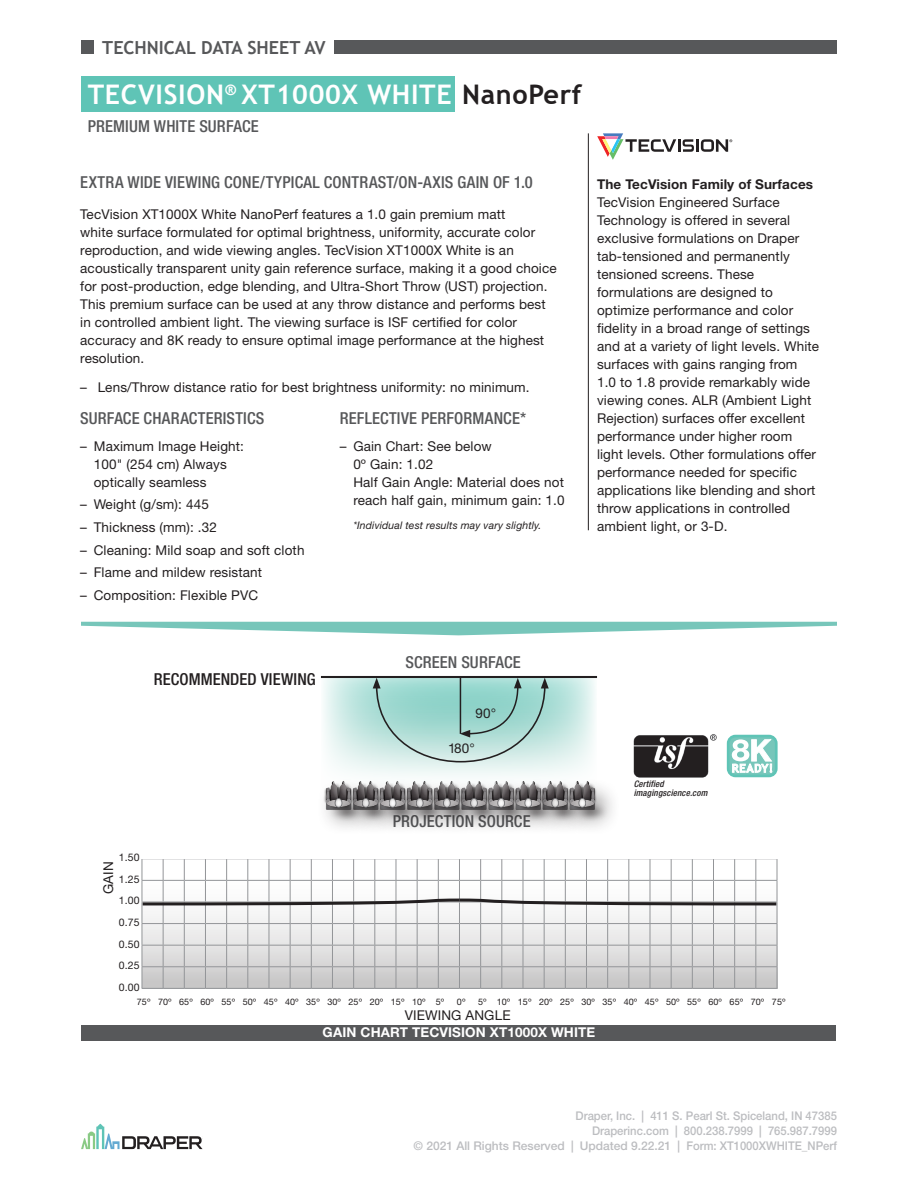
<style>
.page{position:relative;width:918px;height:1188px;background:#fff}
.page>*{position:absolute;margin:0;border:0;box-sizing:border-box;transform-origin:0 0}
.PAGE_HEADLINE{font:700 27px "Trebuchet MS";letter-spacing:.025em;color:#fff}
.t1{font:700 18px "Trebuchet MS";color:#57585a}
.SUBHEAD{font:500 condensed 16.5px "Helvetica Neue LT Std";letter-spacing:.01em;color:#57585a}
.t2{font:500 condensed 16.5px "Helvetica Neue LT Std";letter-spacing:.005em;color:#231f20}
.BODY_COPY{font:13.5px/18px "Helvetica Neue LT Std";letter-spacing:.01em;color:#231f20}
.BODY_COPY-2{font:700 13.5px "Helvetica Neue LT Std";letter-spacing:.01em;color:#fff}
.t3{font:700 13.5px "Helvetica Neue LT Std";letter-spacing:.01em;color:#231f20}
.t4{font:500 12px/15px "Helvetica Neue LT Std";color:#bcbdc0;text-align:right;scale:.94 1}
.t5{font:italic 10.5px "Helvetica Neue LT Std";letter-spacing:.01em;color:#231f20}
.t6{font:10.5px/21.6px "Helvetica Neue LT Std";letter-spacing:.01em;color:#231f20;text-align:justify}
.t7{font:9px "Helvetica Neue LT Std";letter-spacing:.01em;color:#231f20}
.t8{font:italic 500 condensed 9px/9px "Helvetica Neue LT Std";letter-spacing:.015em;color:#231f20}
.s1{color:#231f20}
</style>
<div class="page">
<svg style="left:597px;top:133px;width:135px;height:27px"></svg>
<img style="left:633px;top:734px;width:84px;height:44px">
<svg style="left:81px;top:622px;width:756px;height:13px"></svg>
<div style="left:81px;top:41px;width:756px;height:13px;background:#57585a"></div>
<div style="left:94px;top:32px;width:240px;height:30px;background:#fff"></div>
<div style="left:728px;top:736px;width:48px;height:40px;background:#77c6ba;border-radius:7px"></div>
<div style="left:727px;top:735px;width:51px;height:42px;border:3px solid #5fc4b6;border-radius:7px"></div>
<svg style="left:732px;top:739px;width:41px;height:34px"></svg>
<hr style="left:588px;top:133px;width:1px;height:397px;background:#231f20">
<svg style="left:81px;top:1124px;width:122px;height:25px"></svg>
<div style="left:81px;top:76px;width:374px;height:36px;background:#5fc4b6"></div>
<div style="left:82px;top:1025px;width:754px;height:15px;background:#57585a"></div>
<svg style="left:141px;top:787px;width:637px;height:202px"></svg>
<svg style="left:321px;top:678px;width:276px;height:112px"></svg>
<svg style="left:373px;top:678px;width:176px;height:85px;background:#a6d4cd"></svg>
<div style="left:321px;top:676px;width:276px;height:2px;border:1px solid #231f20"></div>
<h2 class="t1" style="left:102px;top:36px;width:225px">TECHNICAL DATA SHEET AV</h2>
<p class="PAGE_HEADLINE" style="left:88px;top:78px;width:496px">TECVISION<sup>®</sup> XT1000X WHITE <span class="s1">NanoPerf</span></p>
<p class="SUBHEAD" style="left:88px;top:116px;width:172px">PREMIUM WHITE SURFACE</p>
<p class="SUBHEAD" style="left:80px;top:172px;width:454px">EXTRA WIDE VIEWING CONE/TYPICAL CONTRAST/ON-AXIS GAIN OF 1.0</p>
<p class="BODY_COPY" style="left:80px;top:205px;width:478px">TecVision XT1000X White NanoPerf features a 1.0 gain premium matt<br>white surface formulated for optimal brightness, uniformity, accurate color reproduction, and wide viewing angles. TecVision XT1000X White is an acoustically transparent unity gain reference surface, making it a good choice for post-production, edge blending, and Ultra-Short Throw (UST) projection.<br>This premium surface can be used at any throw distance and performs best in controlled ambient light. The viewing surface is ISF certified for color accuracy and 8K ready to ensure optimal image performance at the highest resolution.</p>
<p class="BODY_COPY" style="left:80px;top:378px;width:451px">– Lens/Throw distance ratio for best brightness uniformity: no minimum.</p>
<p class="SUBHEAD" style="left:80px;top:408px;width:186px">SURFACE CHARACTERISTICS</p>
<p class="BODY_COPY" style="left:94px;top:437px;width:152px;text-indent:-14px">– Maximum Image Height:<br>100" (254 cm) Always optically seamless</p>
<p class="BODY_COPY" style="left:80px;top:495px;width:130px">– Weight (g/sm): 445</p>
<p class="BODY_COPY" style="left:80px;top:518px;width:138px">– Thickness (mm): .32</p>
<p class="BODY_COPY" style="left:80px;top:541px;width:226px">– Cleaning: Mild soap and soft cloth</p>
<p class="BODY_COPY" style="left:80px;top:563px;width:183px">– Flame and mildew resistant</p>
<p class="BODY_COPY" style="left:80px;top:586px;width:179px">– Composition: Flexible PVC</p>
<p class="SUBHEAD" style="left:340px;top:408px;width:188px">REFLECTIVE PERFORMANCE*</p>
<p class="BODY_COPY" style="left:353px;top:437px;width:213px;text-indent:-14px">– Gain Chart: See below<br>0º Gain: 1.02<br>Half Gain Angle: Material does not reach half gain, minimum gain: 1.0</p>
<p class="t5" style="left:353px;top:519px;width:190px">*Individual test results may vary slightly.</p>
<p class="t2" style="left:154px;top:669px;width:164px">RECOMMENDED VIEWING</p>
<p class="t6" style="left:119px;top:847px;width:22px">1.50<br>1.25<br>1.00<br>0.75<br>0.50<br>0.25<br>0.00</p>
<p class="BODY_COPY" style="left:99px;top:894px;width:34px;rotate:-90deg">GAIN</p>
<p class="SUBHEAD" style="left:406px;top:652px;width:117px">SCREEN SURFACE</p>
<p class="BODY_COPY" style="left:476px;top:704px;width:22px">90°</p>
<p class="BODY_COPY" style="left:448px;top:739px;width:28px">180°</p>
<p class="SUBHEAD" style="left:393px;top:812px;width:139px">PROJECTION SOURCE</p>
<p class="t3" style="left:597px;top:175px;width:218px">The TecVision Family of Surfaces</p>
<p class="BODY_COPY" style="left:597px;top:193px;width:224px">TecVision Engineered Surface Technology is offered in several exclusive formulations on Draper tab-tensioned and permanently tensioned screens. These formulations are designed to optimize performance and color fidelity in a broad range of settings and at a variety of light levels. White surfaces with gains ranging from 1.0 to 1.8 provide remarkably wide viewing cones. ALR (Ambient Light Rejection) surfaces offer excellent performance under higher room light levels. Other formulations offer performance needed for specific applications like blending and short throw applications in controlled ambient light, or 3-D.</p>
<p class="t8" style="left:634px;top:780px;width:75px">Certified imagingscience.com</p>
<p class="t7" style="left:137px;top:996px;width:309px">75º 70º 65º 60º 55º 50º 45º 40º 35º 30º 25º 20º 15º 10º 5º</p>
<p class="t7" style="left:457px;top:996px;width:10px">0º</p>
<p class="t7" style="left:478px;top:996px;width:309px">5º 10º 15º 20º 25º 30º 35º 40º 45º 50º 55º 60º 65º 70º 75º</p>
<p class="BODY_COPY" style="left:405px;top:1006px;width:107px">VIEWING ANGLE</p>
<p class="BODY_COPY-2" style="left:323px;top:1024px;width:274px">GAIN CHART TECVISION XT1000X WHITE</p>
<p class="t4" style="left:413px;top:1108px;width:452px">Draper, Inc. | 411 S. Pearl St. Spiceland, IN 47385<br>Draperinc.com | 800.238.7999 | 765.987.7999<br>© 2021 All Rights Reserved | Updated 9.22.21 | Form: XT1000XWHITE_NPerf</p>
</div>
